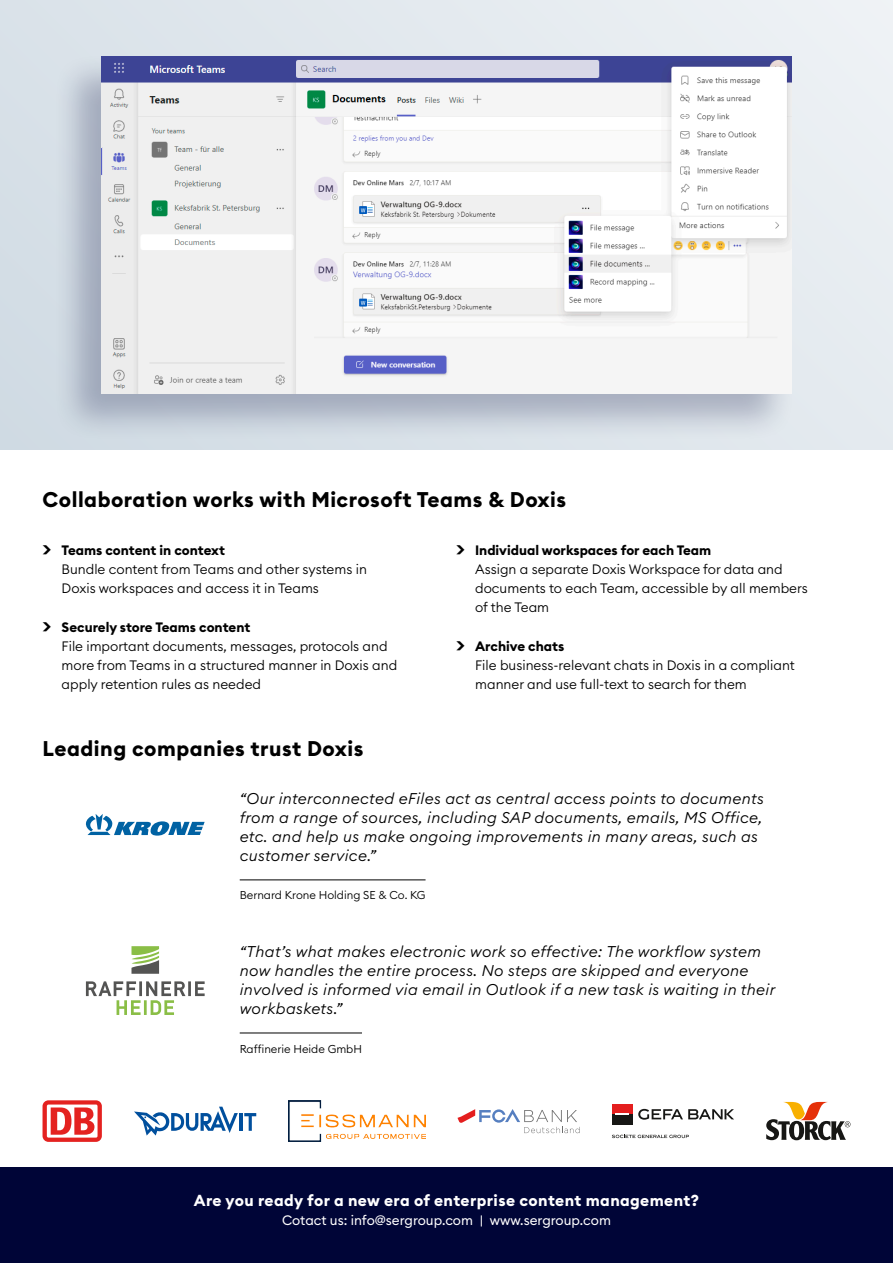
<style>
.page{position:relative;width:893px;height:1263px;background:#fff}
.page>*{position:absolute;margin:0;border:0;box-sizing:border-box;transform-origin:0 0}
.t1{font:700 21px "Euclid Circular B";letter-spacing:.025em;color:#000}
.t2{font:700 15.75px "Euclid Circular B";letter-spacing:.025em;color:#fff}
.t3{font:italic 300 15.3px/19.2px "Euclid Circular B";letter-spacing:.025em;color:#000}
.t4{font:300 13.5px/19.2px "Euclid Circular B";color:#000}
.t5{font:13.5px "Euclid Circular B";color:#fff}
.t6{font:300 11.25px "Euclid Circular B";color:#000}
.s1{font-weight:700;font-size:18px}
.s2{font-weight:700}
</style>
<div class="page">
<div style="left:0;top:0;width:893px;height:450px;background:linear-gradient(to right,#d7e0e8,#ecf0f4)"></div>
<div style="left:0;top:1167px;width:893px;height:96px;background:#000537"></div>
<hr style="left:240px;top:879px;width:186px;height:1px;background:#000">
<hr style="left:240px;top:1032px;width:122px;height:1px;background:#000">
<svg style="left:86px;top:814px;width:119px;height:22px"></svg>
<svg style="left:86px;top:946px;width:119px;height:69px"></svg>
<div style="left:43px;top:1100px;width:59px;height:42px;background:#e42220;border-radius:6px"></div>
<div style="left:47px;top:1104px;width:51px;height:33px;background:#fff;border-radius:2px"></div>
<svg style="left:51px;top:1107px;width:43px;height:28px"></svg>
<hr style="left:239px;top:1113px;width:4px;height:18px;background:#004f9d">
<svg style="left:244px;top:1113px;width:12px;height:18px"></svg>
<svg style="left:134px;top:1107px;width:104px;height:28px"></svg>
<svg style="left:457px;top:1109px;width:123px;height:24px"></svg>
<div style="left:612px;top:1104px;width:20px;height:10px;background:#e41e1e"></div>
<div style="left:612px;top:1114px;width:20px;height:10px;background:#171715"></div>
<svg style="left:615px;top:1114px;width:14px;height:1px"></svg>
<svg style="left:638px;top:1109px;width:96px;height:11px"></svg>
<svg style="left:612px;top:1135px;width:77px;height:3px"></svg>
<svg style="left:766px;top:1102px;width:84px;height:38px"></svg>
<img style="left:288px;top:1101px;width:137px;height:40px">
<div style="left:53px;top:52px;width:742px;height:390px;background:#000537;opacity:.25"></div>
<img style="left:102px;top:56px;width:689px;height:337px">
<h1 class="t1" style="left:43px;top:486px;width:525px">Collaboration works with Microsoft Teams &amp; Doxis</h1>
<p class="t4" style="left:62px;top:540px;width:307px;text-indent:-19px"><span class="s1">&gt;</span> <span class="s2">Teams content in context<br></span>Bundle content from Teams and other systems in<br>Doxis workspaces and access it in Teams</p>
<p class="t4" style="left:62px;top:617px;width:337px;text-indent:-19px"><span class="s1">&gt;</span> <span class="s2">Securely store Teams content<br></span>File important documents, messages, protocols and more from Teams in a structured manner in Doxis and apply retention rules as needed</p>
<p class="t4" style="left:475px;top:540px;width:334px;text-indent:-19px"><span class="s1">&gt;</span> <span class="s2">Individual workspaces for each Team<br></span>Assign a separate Doxis Workspace for data and documents to each Team, accessible by all members of the Team</p>
<p class="t4" style="left:475px;top:636px;width:321px;text-indent:-19px"><span class="s1">&gt;</span> <span class="s2">Archive chats<br></span>File business-relevant chats in Doxis in a compliant manner and use full-text to search for them</p>
<h1 class="t1" style="left:43px;top:735px;width:322px">Leading companies trust Doxis</h1>
<p class="t3" style="left:240px;top:788px;width:525px">“Our interconnected eFiles act as central access points to documents from a range of sources, including SAP documents, emails, MS Office, etc. and help us make ongoing improvements in many areas, such as customer service.”</p>
<p class="t6" style="left:240px;top:888px;width:187px">Bernard Krone Holding SE &amp; Co. KG</p>
<p class="t3" style="left:240px;top:941px;width:537px">“That’s what makes electronic work so effective: The workflow system now handles the entire process. No steps are skipped and everyone involved is informed via email in Outlook if a new task is waiting in their workbaskets.”</p>
<p class="t6" style="left:240px;top:1041px;width:124px">Raffinerie Heide GmbH</p>
<p class="t2" style="left:194px;top:1190px;width:507px">Are you ready for a new era of enterprise content management?</p>
<p class="t5" style="left:282px;top:1211px;width:330px">Cotact us: info@sergroup.com | www.sergroup.com</p>
</div>
